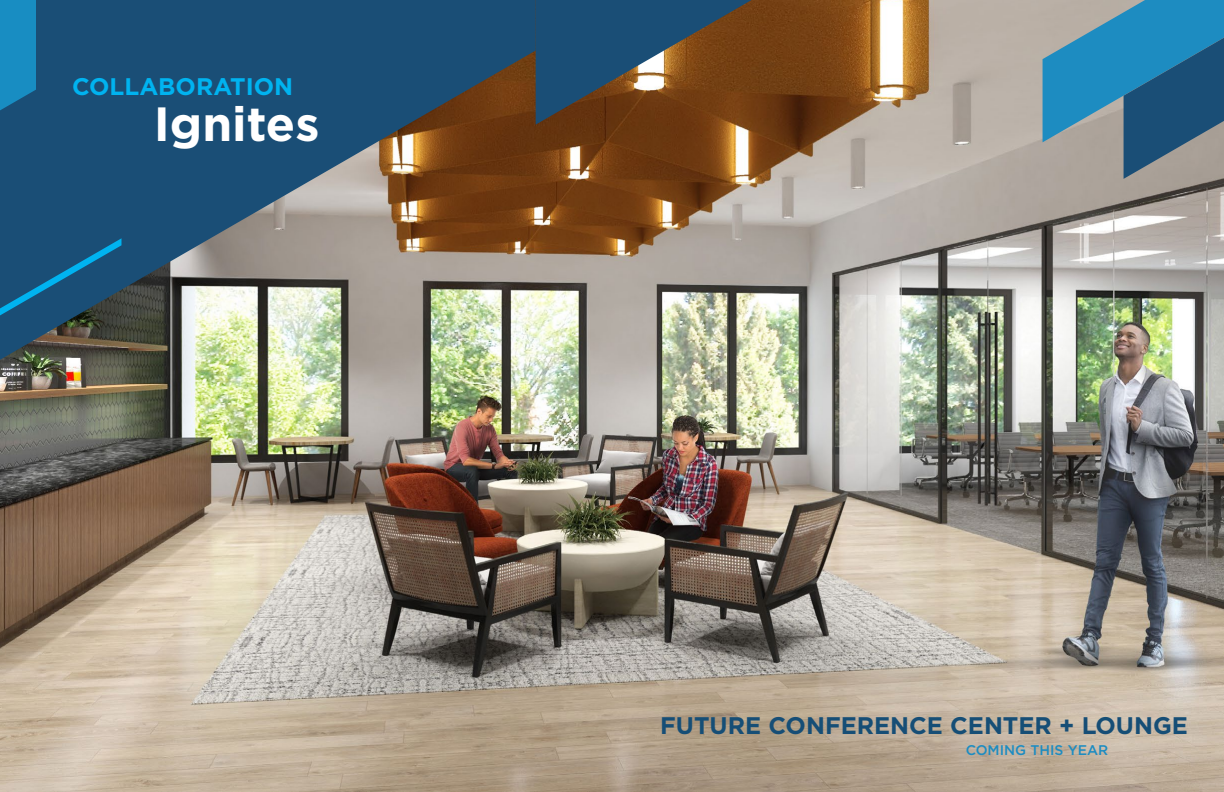
<style>
.page{position:relative;width:1224px;height:792px;background:#fff}
.page>*{position:absolute;margin:0;border:0;box-sizing:border-box;transform-origin:0 0}
.t1{font:700 48px "Gotham";color:#fff}
.t2{font:700 24px "Gotham";color:#164e76}
.t3{font:700 24px "Gotham";color:#00b3f0}
.t4{font:500 14px "Gotham";color:#1d8cc1}
</style>
<div class="page">
<img style="left:0;top:0;width:1224px;height:792px">
<svg style="left:536px;top:0;width:216px;height:125px"></svg>
<svg style="left:1043px;top:0;width:181px;height:179px"></svg>
<svg style="left:0;top:0;width:536px;height:360px;fill:#1a4e76"></svg>
<svg style="left:0;top:238px;width:121px;height:77px"></svg>
<svg style="left:0;top:0;width:36px;height:110px"></svg>
<p class="t3" style="left:72px;top:70px;width:223px">COLLABORATION</p>
<h1 class="t1" style="left:154px;top:92px;width:167px">Ignites</h1>
<p class="t2" style="left:660px;top:710px;width:529px">FUTURE CONFERENCE CENTER + LOUNGE</p>
<p class="t4" style="left:966px;top:741px;width:144px">COMING THIS YEAR</p>
</div>
